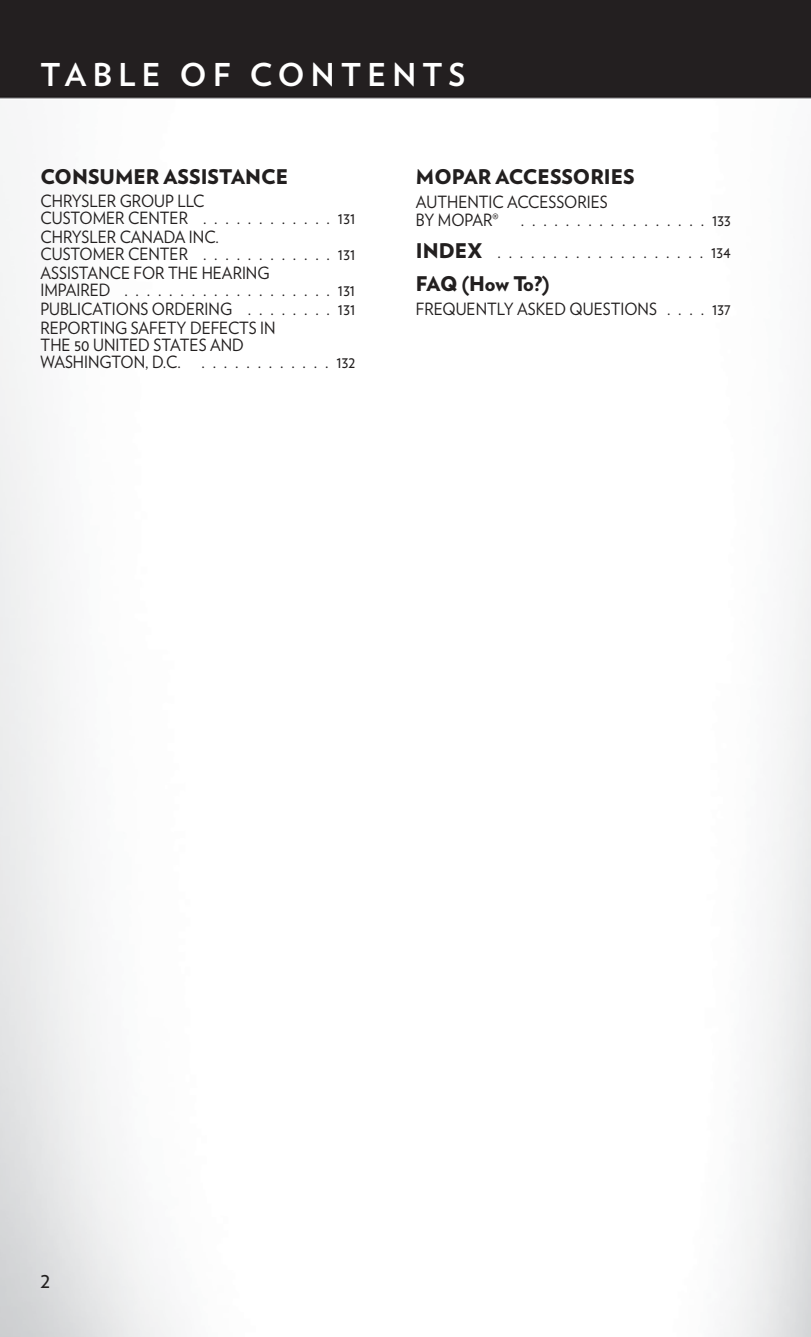
<style>
.page{position:relative;width:811px;height:1337px;background:#fff}
.page>*{position:absolute;margin:0;border:0;box-sizing:border-box;transform-origin:0 0}
.t1{font:700 31.5px "Verlag";letter-spacing:.2em;color:#fff}
.t2{font:22.5px "Verlag";color:#221f1f}
.t3{font:900 20.25px "Verlag";color:#221f1f}
.t4{font:16.88px/16.9px "Verlag";color:#221f1f;scale:.93 1}
.s1{font-weight:900;font-size:20.25px}
</style>
<div class="page">
<img style="left:0;top:0;width:810px;height:1336px">
<h1 class="t1" style="left:40px;top:63px;width:426px">TABLE OF CONTENTS</h1>
<p class="t3" style="left:41px;top:169px;width:249px">CONSUMER ASSISTANCE</p>
<p class="t4" style="left:41px;top:194px;width:340px">CHRYSLER GROUP LLC<br>CUSTOMER CENTER . . . . . . . . . . . . 131</p>
<p class="t4" style="left:41px;top:230px;width:340px">CHRYSLER CANADA INC.<br>CUSTOMER CENTER . . . . . . . . . . . . 131</p>
<p class="t4" style="left:41px;top:266px;width:340px">ASSISTANCE FOR THE HEARING<br>IMPAIRED ...................131</p>
<p class="t4" style="left:41px;top:301px;width:340px;line-height:19.1px">PUBLICATIONS ORDERING . . . . . . . . 131<br>REPORTING SAFETY DEFECTS IN</p>
<p class="t4" style="left:41px;top:338px;width:340px">THE 50 UNITED STATES AND<br>WASHINGTON, D.C. . . . . . . . . . . . . 132</p>
<p class="t3" style="left:415px;top:169px;width:220px">MOPAR ACCESSORIES</p>
<p class="t4" style="left:415px;top:195px;width:207px;line-height:18px">AUTHENTIC ACCESSORIES<br>BY MOPAR®</p>
<p class="t4" style="left:415px;top:206px;width:340px;line-height:31.9px;text-align:right">.................133<br><span class="s1">INDEX</span> ...................134</p>
<p class="t3" style="left:415px;top:276px;width:135px">FAQ (How To?)</p>
<p class="t4" style="left:415px;top:302px;width:340px">FREQUENTLY ASKED QUESTIONS . . . . 137</p>
<h2 class="t2" style="left:40px;top:1271px;width:11px">2</h2>
</div>
